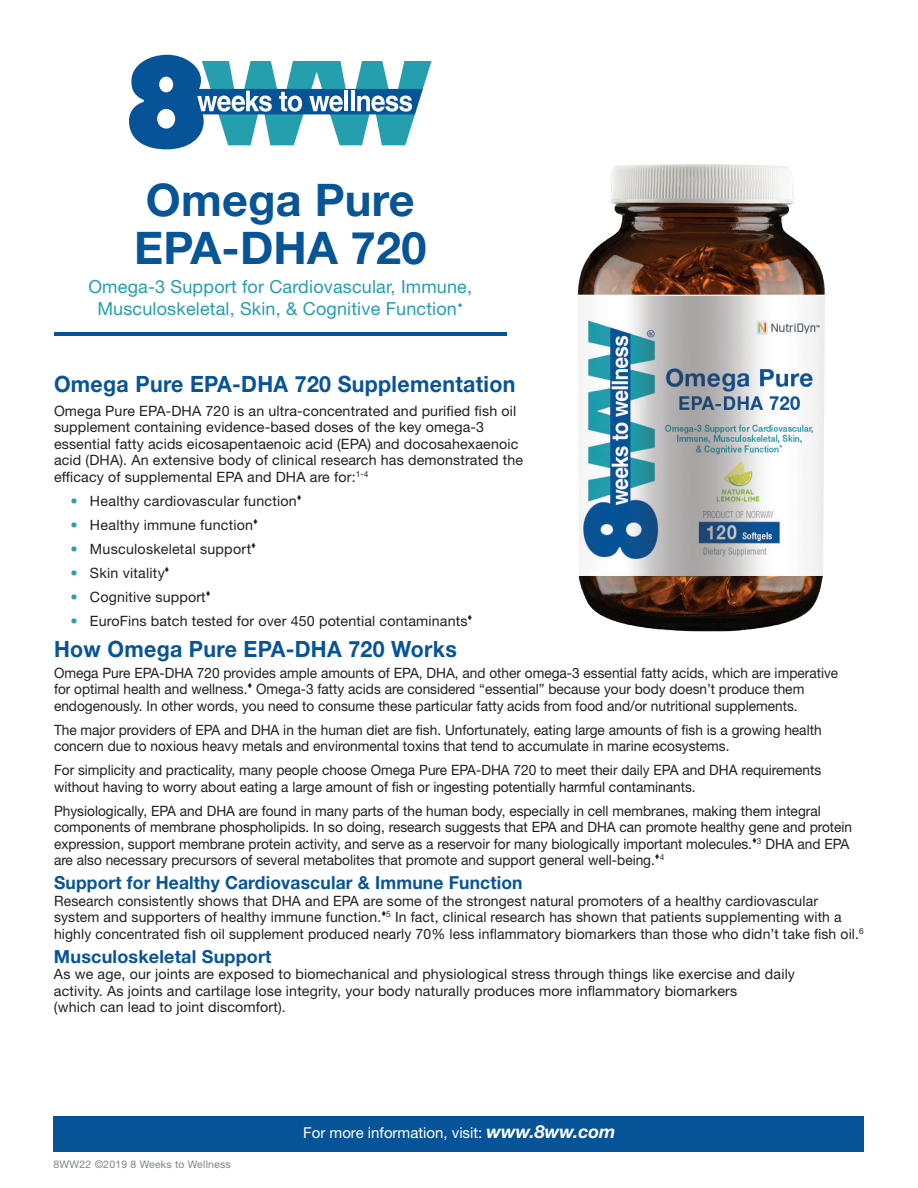
<style>
.page{position:relative;width:918px;height:1188px;background:#fff}
.page>*{position:absolute;margin:0;border:0;box-sizing:border-box;transform-origin:0 0}
.t1{font:700 45px "Helvetica Neue LT Std";letter-spacing:.005em;color:#075497}
.t2{font:700 22.5px "Helvetica Neue LT Std";letter-spacing:.015em;color:#075497;scale:.95 1}
.t3{font:18px/21.6px "Helvetica Neue LT Std";letter-spacing:.01em;color:#249faf;text-align:center}
.t4{font:700 18px "Helvetica Neue LT Std";letter-spacing:.01em;color:#075497}
.t5{font:15px "Helvetica Neue LT Std";color:#fff}
.t6{font:14.25px/16.5px "Helvetica Neue LT Std";color:#231f20;scale:.96 1}
.t7{font:14.25px/16.5px "Helvetica Neue LT Std";color:#231f20}
.t8{font:14.25px "Helvetica Neue LT Std";letter-spacing:.02em;color:#231f20}
.t9{font:10.5px "Helvetica Neue LT Std";letter-spacing:.02em;color:#808285}
.s1{color:#249faf}
.s2{font-weight:700;font-style:italic;font-size:18px}
</style>
<div class="page">
<img style="left:577px;top:164px;width:248px;height:468px">
<div style="left:53px;top:1116px;width:811px;height:35px;background:#075397"></div>
<hr style="left:54px;top:332px;width:453px;height:4px;background:#075397">
<svg style="left:129px;top:55px;width:303px;height:94px"></svg>
<p class="t1" style="left:146px;top:172px;width:270px">Omega Pure</p>
<p class="t1" style="left:134px;top:220px;width:294px">EPA-DHA 720</p>
<p class="t3" style="left:88px;top:276px;width:385px">Omega-3 Support for Cardiovascular, Immune,<br>Musculoskeletal, Skin, &amp; Cognitive Function</p>
<p class="t2" style="left:54px;top:370px;width:487px">Omega Pure EPA-DHA 720 Supplementation</p>
<p class="t7" style="left:54px;top:402px;width:471px">Omega Pure EPA-DHA 720 is an ultra-concentrated and purified fish oil supplement containing evidence-based doses of the key omega-3 essential fatty acids eicosapentaenoic acid (EPA) and docosahexaenoic acid (DHA). An extensive body of clinical research has demonstrated the efficacy of supplemental EPA and DHA are for:<sup>1-4</sup></p>
<p class="t7" style="left:70px;top:492px;width:233px"><span class="s1">•</span> Healthy cardiovascular function▼</p>
<p class="t7" style="left:70px;top:516px;width:189px"><span class="s1">•</span> Healthy immune function▼</p>
<p class="t7" style="left:70px;top:540px;width:187px"><span class="s1">•</span> Musculoskeletal support▼</p>
<p class="t8" style="left:70px;top:564px;width:100px"><span class="s1">•</span> Skin vitality▼</p>
<p class="t7" style="left:70px;top:588px;width:142px"><span class="s1">•</span> Cognitive support▼</p>
<p class="t7" style="left:70px;top:612px;width:404px"><span class="s1">•</span> EuroFins batch tested for over 450 potential contaminants▼</p>
<p class="t2" style="left:54px;top:635px;width:426px">How Omega Pure EPA-DHA 720 Works</p>
<p class="t6" style="left:54px;top:664px;width:818px">Omega Pure EPA-DHA 720 provides ample amounts of EPA, DHA, and other omega-3 essential fatty acids, which are imperative for optimal health and wellness.▼ Omega-3 fatty acids are considered “essential” because your body doesn’t produce them endogenously. In other words, you need to consume these particular fatty acids from food and/or nutritional supplements.</p>
<p class="t6" style="left:54px;top:721px;width:801px">The major providers of EPA and DHA in the human diet are fish. Unfortunately, eating large amounts of fish is a growing health concern due to noxious heavy metals and environmental toxins that tend to accumulate in marine ecosystems.</p>
<p class="t6" style="left:54px;top:762px;width:801px">For simplicity and practicality, many people choose Omega Pure EPA-DHA 720 to meet their daily EPA and DHA requirements without having to worry about eating a large amount of fish or ingesting potentially harmful contaminants.</p>
<p class="t6" style="left:54px;top:802px;width:833px">Physiologically, EPA and DHA are found in many parts of the human body, especially in cell membranes, making them integral components of membrane phospholipids. In so doing, research suggests that EPA and DHA can promote healthy gene and protein expression, support membrane protein activity, and serve as a reservoir for many biologically important molecules.▼<sup>3</sup> DHA and EPA are also necessary precursors of several metabolites that promote and support general well-being.▼<sup>4</sup></p>
<p class="t4" style="left:54px;top:872px;width:470px">Support for Healthy Cardiovascular &amp; Immune Function</p>
<p class="t7" style="left:54px;top:892px;width:811px">Research consistently shows that DHA and EPA are some of the strongest natural promoters of a healthy cardiovascular system and supporters of healthy immune function.▼<sup>5</sup> In fact, clinical research has shown that patients supplementing with a highly concentrated fish oil supplement produced nearly 70% less inflammatory biomarkers than those who didn’t take fish oil.<sup>6</sup></p>
<p class="t4" style="left:54px;top:945px;width:219px">Musculoskeletal Support</p>
<p class="t7" style="left:54px;top:966px;width:743px">As we age, our joints are exposed to biomechanical and physiological stress through things like exercise and daily activity. As joints and cartilage lose integrity, your body naturally produces more inflammatory biomarkers<br>(which can lead to joint discomfort).</p>
<p class="t9" style="left:54px;top:1158px;width:179px">8WW22 ©2019 8 Weeks to Wellness</p>
<p class="t5" style="left:303px;top:1123px;width:314px">For more information, visit: <span class="s2">www.8ww.com</span></p>
</div>
